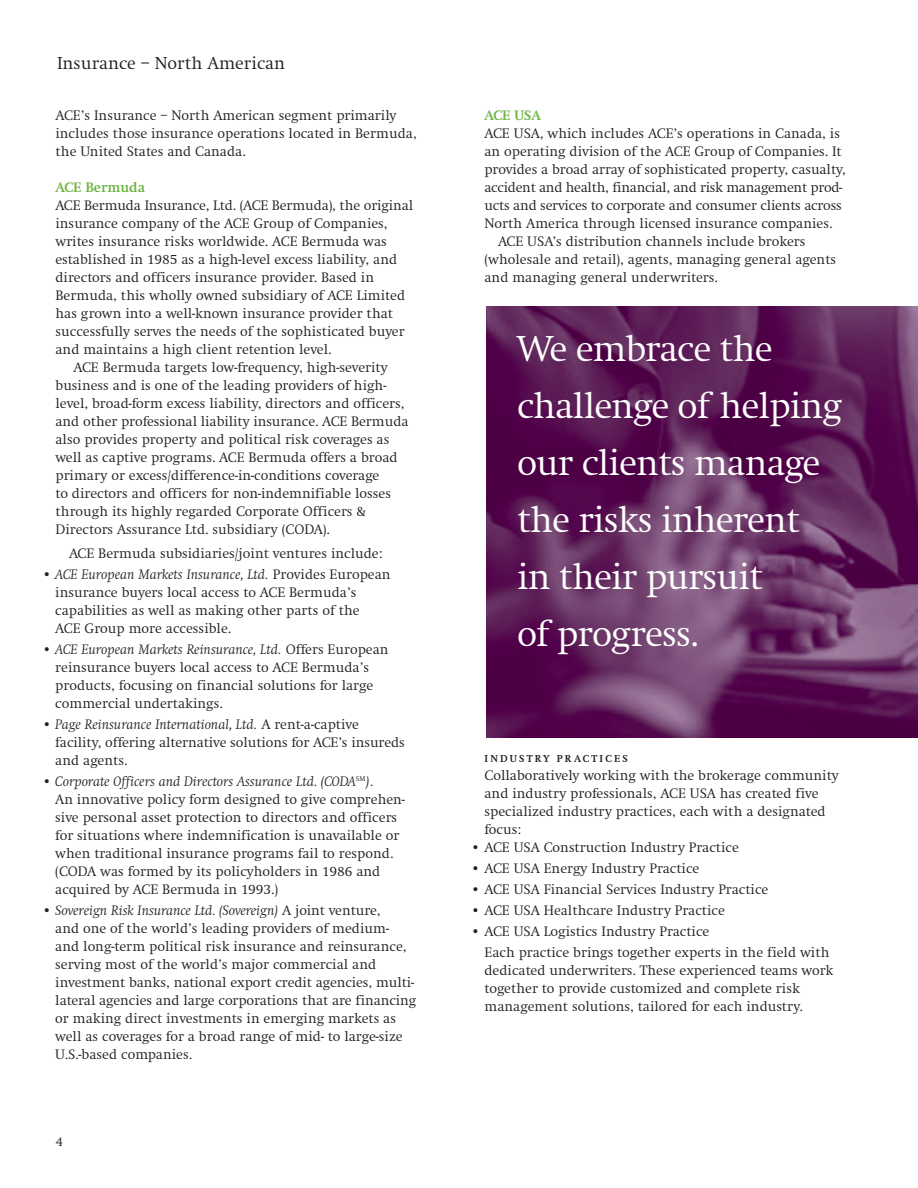
<style>
.page{position:relative;width:918px;height:1188px;background:#fff}
.page>*{position:absolute;margin:0;border:0;box-sizing:border-box;transform-origin:0 0}
.t1{font:300 37.5px/57px "Swift EF";letter-spacing:-.025em;color:#fff}
.t2{font:300 18px "Swift EF";color:#231f20}
.t3{font:300 14.25px/18px "Swift EF";color:#231f20}
.t4{font:300 14.25px "Swift EF";letter-spacing:-.02em;color:#231f20}
.t5{font:700 14.25px "Swift EF";color:#6db33f}
.t6{font:300 13.5px "Swift EF";color:#231f20}
.t7{font:700 10.5px "Swift EF";letter-spacing:.21em;color:#231f20}
.s1{font-style:italic}
</style>
<div class="page">
<img style="left:486px;top:306px;width:432px;height:432px">
<p class="t2" style="left:57px;top:56px;width:230px">Insurance – North American</p>
<p class="t3" style="left:56px;top:108px;width:363px">ACE’s Insurance – North American segment primarily includes those insurance operations located in Bermuda, the United States and Canada.</p>
<p class="t5" style="left:56px;top:182px;width:91px">ACE Bermuda</p>
<p class="t3" style="left:56px;top:198px;width:359px">ACE Bermuda Insurance, Ltd. (ACE Bermuda), the original</p>
<p class="t3" style="left:56px;top:216px;width:334px">insurance company of the ACE Group of Companies,</p>
<p class="t3" style="left:56px;top:234px;width:333px">writes insurance risks worldwide. ACE Bermuda was</p>
<p class="t3" style="left:56px;top:252px;width:343px">established in 1985 as a high-level excess liability, and</p>
<p class="t3" style="left:56px;top:270px;width:320px">directors and officers insurance provider. Based in</p>
<p class="t3" style="left:56px;top:288px;width:351px">Bermuda, this wholly owned subsidiary of ACE Limited</p>
<p class="t3" style="left:56px;top:306px;width:339px">has grown into a well-known insurance provider that</p>
<p class="t3" style="left:56px;top:324px;width:351px">successfully serves the needs of the sophisticated buyer</p>
<p class="t3" style="left:56px;top:342px;width:278px">and maintains a high client retention level.</p>
<p class="t3" style="left:74px;top:360px;width:316px">ACE Bermuda targets low-frequency, high-severity</p>
<p class="t3" style="left:56px;top:378px;width:332px">business and is one of the leading providers of high-</p>
<p class="t3" style="left:56px;top:396px;width:351px">level, broad-form excess liability, directors and officers,</p>
<p class="t3" style="left:56px;top:414px;width:355px">and other professional liability insurance. ACE Bermuda</p>
<p class="t3" style="left:56px;top:432px;width:335px">also provides property and political risk coverages as</p>
<p class="t3" style="left:56px;top:450px;width:344px">well as captive programs. ACE Bermuda offers a broad</p>
<p class="t3" style="left:56px;top:468px;width:325px">primary or excess/difference-in-conditions coverage</p>
<p class="t3" style="left:56px;top:486px;width:337px">to directors and officers for non-indemnifiable losses</p>
<p class="t3" style="left:56px;top:504px;width:313px">through its highly regarded Corporate Officers &amp;</p>
<p class="t3" style="left:56px;top:522px;width:276px">Directors Assurance Ltd. subsidiary (CODA).</p>
<p class="t3" style="left:69px;top:546px;width:315px">ACE Bermuda subsidiaries/joint ventures include:</p>
<p class="t3" style="left:55px;top:567px;width:337px;text-indent:-13px">• <span class="s1">ACE European Markets Insurance, Ltd.</span> Provides European insurance buyers local access to ACE Bermuda’s capabilities as well as making other parts of the<br>ACE Group more accessible.</p>
<p class="t3" style="left:55px;top:642px;width:335px;text-indent:-13px">• <span class="s1">ACE European Markets Reinsurance, Ltd.</span> Offers European reinsurance buyers local access to ACE Bermuda’s products, focusing on financial solutions for large commercial undertakings.</p>
<p class="t3" style="left:55px;top:717px;width:351px;text-indent:-13px">• <span class="s1">Page Reinsurance International, Ltd.</span> A rent-a-captive facility, offering alternative solutions for ACE’s insureds and agents.</p>
<p class="t3" style="left:55px;top:774px;width:351px;text-indent:-13px">• <span class="s1">Corporate Officers and Directors Assurance Ltd. (CODA</span><sup>SM</sup><span class="s1">).<br></span>An innovative policy form designed to give comprehen&shy;sive personal asset protection to directors and officers for situations where indemnification is unavailable or when traditional insurance programs fail to respond. (CODA was formed by its policyholders in 1986 and acquired by ACE Bermuda in 1993.)</p>
<p class="t3" style="left:55px;top:903px;width:363px;text-indent:-13px">• <span class="s1">Sovereign Risk Insurance Ltd. (Sovereign)</span> A joint venture,<br>and one of the world’s leading providers of medium&shy;and long-term political risk insurance and reinsurance, serving most of the world’s major commercial and investment banks, national export credit agencies, multi&shy;lateral agencies and large corporations that are financing or making direct investments in emerging markets as well as coverages for a broad range of mid- to large-size U.S.-based companies.</p>
<p class="t6" style="left:56px;top:1136px;width:9px">4</p>
<p class="t5" style="left:484px;top:110px;width:58px">ACE USA</p>
<p class="t3" style="left:484px;top:126px;width:357px">ACE USA, which includes ACE’s operations in Canada, is</p>
<p class="t3" style="left:484px;top:144px;width:359px">an operating division of the ACE Group of Companies. It</p>
<p class="t3" style="left:484px;top:162px;width:363px">provides a broad array of sophisticated property, casualty,</p>
<p class="t4" style="left:484px;top:182px;width:359px">accident and health, financial, and risk management prod-</p>
<p class="t3" style="left:484px;top:198px;width:359px">ucts and services to corporate and consumer clients across</p>
<p class="t3" style="left:484px;top:216px;width:349px">North America through licensed insurance companies.</p>
<p class="t3" style="left:498px;top:234px;width:309px">ACE USA’s distribution channels include brokers</p>
<p class="t3" style="left:484px;top:252px;width:353px">(wholesale and retail), agents, managing general agents</p>
<p class="t3" style="left:484px;top:270px;width:235px">and managing general underwriters.</p>
<h1 class="t1" style="left:517px;top:324px;width:327px">We embrace the challenge of helping our clients manage the risks inherent in their pursuit<br>of progress.</h1>
<p class="t7" style="left:484px;top:755px;width:145px">INDUSTRY PRACTICES</p>
<p class="t3" style="left:484px;top:768px;width:356px">Collaboratively working with the brokerage community and industry professionals, ACE USA has created five specialized industry practices, each with a designated focus:</p>
<p class="t3" style="left:471px;top:840px;width:269px">• ACE USA Construction Industry Practice</p>
<p class="t3" style="left:471px;top:861px;width:230px">• ACE USA Energy Industry Practice</p>
<p class="t3" style="left:471px;top:882px;width:299px">• ACE USA Financial Services Industry Practice</p>
<p class="t3" style="left:471px;top:903px;width:255px">• ACE USA Healthcare Industry Practice</p>
<p class="t3" style="left:484px;top:922px;width:347px;line-height:21px;text-indent:-14px">• ACE USA Logistics Industry Practice<br>Each practice brings together experts in the field with</p>
<p class="t3" style="left:484px;top:963px;width:350px">dedicated underwriters. These experienced teams work together to provide customized and complete risk management solutions, tailored for each industry.</p>
</div>
